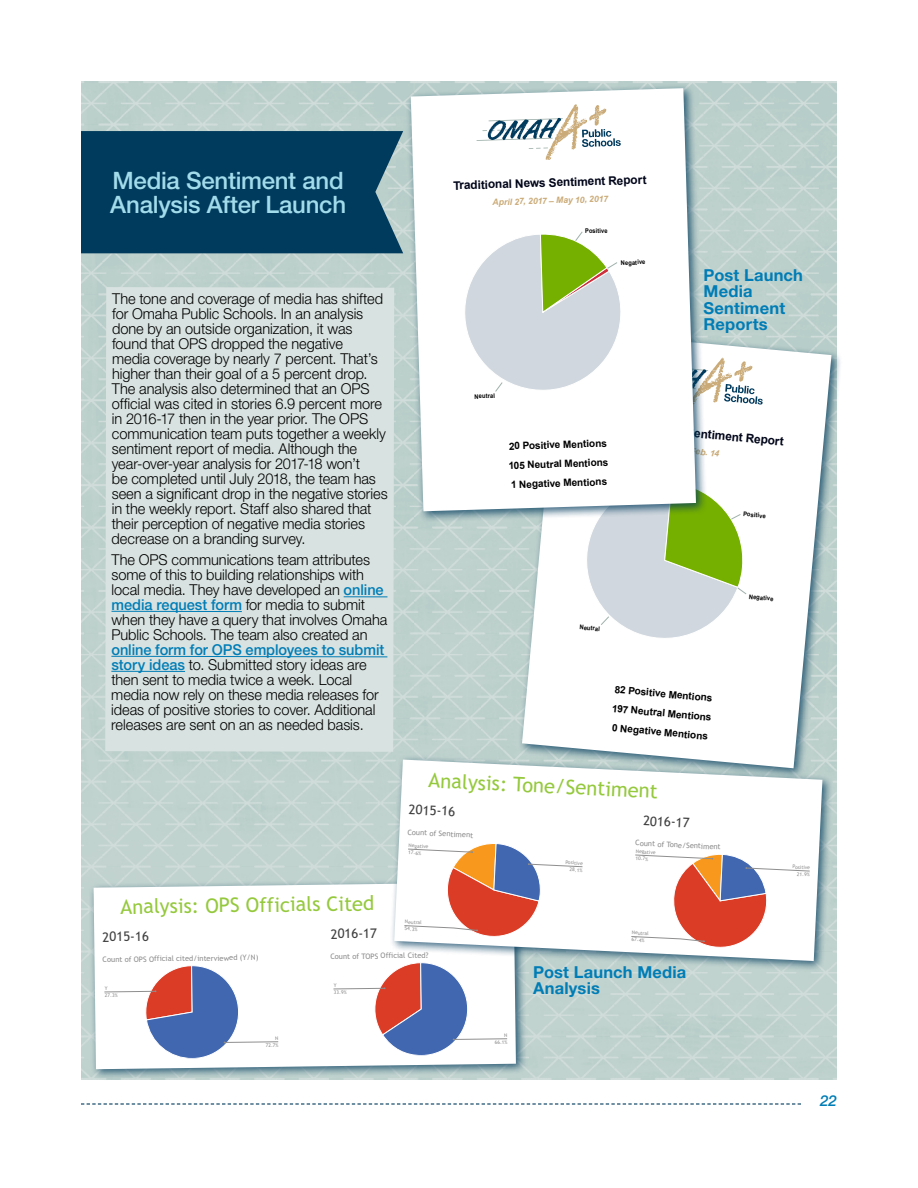
<style>
.page{position:relative;width:918px;height:1188px;background:#fff}
.page>*{position:absolute;margin:0;border:0;box-sizing:border-box;transform-origin:0 0}
.t1{font:500 24px/24px "Helvetica Neue LT Std";letter-spacing:-.01em;color:#a2dceb}
.t2{font:20.1px "Trebuchet MS";color:#95c93d}
.t3{font:700 16.5px/16.5px "Helvetica Neue LT Std";letter-spacing:.01em;color:#007db6}
.t4{font:300 15px/15px "Helvetica Neue LT Std";letter-spacing:-.005em;color:#000}
.t5{font:italic 500 15px "Helvetica Neue LT Std";color:#007db6}
.t6{font:13.2px "Trebuchet MS";color:#414141}
.t7{font:700 11.85px "Arial";color:#000519}
.t8{font:700 10.05px/19.2px "Arial";color:#000;text-align:justify}
.t9{font:italic 700 8.7px "Arial";color:#caaa77}
.t10{font:7.5px "Trebuchet MS";color:#8f8e8e}
.t11{font:700 6.45px "Arial";color:#000;scale:.9 1}
.t12{font:5.1px/6.9px "Trebuchet MS";color:#8f8e8e}
.s1{font-weight:500;color:#007db6}
</style>
<div class="page">
<img style="left:81px;top:81px;width:756px;height:999px">
<svg style="left:81px;top:1103px;width:720px;height:2px"></svg>
<div style="left:81px;top:131px;width:322px;height:122px;background:#003a5d"></div>
<div style="left:105px;top:287px;width:289px;height:465px;background:#d8e2e0"></div>
<hr style="left:344px;top:596px;width:43px;height:1px;background:#007db6">
<hr style="left:112px;top:611px;width:130px;height:1px;background:#007db6">
<svg style="left:111px;top:656px;width:277px;height:2px"></svg>
<hr style="left:111px;top:671px;width:74px;height:1px;background:#007db6">
<div style="left:89px;top:878px;width:438px;height:203px;background:#003a5d;opacity:.75"></div>
<svg style="left:94px;top:882px;width:422px;height:187px"></svg>
<svg style="left:104px;top:965px;width:175px;height:94px"></svg>
<svg style="left:333px;top:962px;width:175px;height:94px"></svg>
<div style="left:517px;top:325px;width:326px;height:454px;background:#003a5d;opacity:.75"></div>
<svg style="left:522px;top:330px;width:309px;height:425px"></svg>
<svg style="left:577px;top:479px;width:170px;height:169px"></svg>
<div style="left:389px;top:755px;width:445px;height:217px;background:#003a5d;opacity:.75"></div>
<svg style="left:394px;top:760px;width:428px;height:201px"></svg>
<svg style="left:404px;top:843px;width:179px;height:98px"></svg>
<svg style="left:631px;top:854px;width:179px;height:97px"></svg>
<div style="left:406px;top:83px;width:301px;height:439px;background:#003a5d;opacity:.75"></div>
<svg style="left:411px;top:88px;width:285px;height:423px"></svg>
<hr style="left:476px;top:138px;width:77px;height:3px;background:#9fb1ac">
<svg style="left:482px;top:104px;width:139px;height:56px"></svg>
<svg style="left:453px;top:231px;width:310px;height:179px"></svg>
<h1 class="t1" style="left:110px;top:168px;width:237px">Media Sentiment and<br>Analysis After Launch</h1>
<p class="t4" style="left:112px;top:291px;width:278px">The tone and coverage of media has shifted for Omaha Public Schools. In an analysis done by an outside organization, it was found that OPS dropped the negative<br>media coverage by nearly 7 percent. That’s higher than their goal of a 5 percent drop.<br>The analysis also determined that an OPS official was cited in stories 6.9 percent more in 2016-17 then in the year prior. The OPS communication team puts together a weekly sentiment report of media. Although the year-over-year analysis for 2017-18 won’t<br>be completed until July 2018, the team has seen a significant drop in the negative stories in the weekly report. Staff also shared that their perception of negative media stories decrease on a branding survey.</p>
<p class="t4" style="left:111px;top:552px;width:277px">The OPS communications team attributes some of this to building relationships with local media. They have developed an <span class="s1">online media request form</span> for media to submit when they have a query that involves Omaha Public Schools. The team also created an</p>
<p class="t4" style="left:111px;top:642px;width:275px"><span class="s1">online form for OPS employees to submit story ideas</span> to. Submitted story ideas are then sent to media twice a week. Local media now rely on these media releases for ideas of positive stories to cover. Additional releases are sent on an as needed basis.</p>
<p class="t7" style="left:453px;top:178px;width:195px;rotate:-2deg">Traditional News Sentiment Report</p>
<p class="t9" style="left:492px;top:197px;width:117px;rotate:-2deg">April 27, 2017 – May 10, 2017</p>
<p class="t11" style="left:585px;top:227px;width:26px;rotate:-2deg">Positive</p>
<p class="t11" style="left:621px;top:258px;width:29px;rotate:-2deg">Negative</p>
<p class="t11" style="left:474px;top:392px;width:24px;rotate:-2deg">Neutral</p>
<p class="t3" style="left:704px;top:266px;width:101px">Post Launch<br>Media<br>Sentiment<br>Reports</p>
<p class="t7" style="left:592px;top:416px;width:195px;rotate:5deg">Traditional News Sentiment Report</p>
<p class="t8" style="left:508px;top:437px;width:101px;rotate:-2deg">20 Positive Mentions 105 Neutral Mentions 1 Negative Mentions</p>
<p class="t11" style="left:744px;top:510px;width:26px;rotate:5deg">Positive</p>
<p class="t11" style="left:580px;top:623px;width:24px;rotate:5deg">Neutral</p>
<p class="t8" style="left:615px;top:680px;width:101px;rotate:5deg">82 Positive Mentions 197 Neutral Mentions 0 Negative Mentions</p>
<h2 class="t2" style="left:429px;top:768px;width:231px;rotate:3deg">Analysis: Tone/Sentiment</h2>
<p class="t6" style="left:409px;top:801px;width:48px;rotate:3deg">2015-16</p>
<p class="t6" style="left:644px;top:813px;width:48px;rotate:3deg">2016-17</p>
<p class="t10" style="left:408px;top:827px;width:67px;rotate:3deg">Count of Sentiment</p>
<p class="t12" style="left:409px;top:842px;width:21px;rotate:3deg">Negative</p>
<p class="t10" style="left:636px;top:838px;width:87px;rotate:3deg">Count of Tone/Sentiment</p>
<p class="t12" style="left:409px;top:849px;width:14px;rotate:3deg">17.6%</p>
<p class="t12" style="left:636px;top:848px;width:21px;rotate:3deg">Negative<br>10.7%</p>
<p class="t12" style="left:566px;top:859px;width:19px;text-align:right;rotate:3deg">Positive<br>28.1%</p>
<p class="t11" style="left:749px;top:592px;width:29px;rotate:5deg">Negative</p>
<p class="t12" style="left:793px;top:863px;width:19px;text-align:right;rotate:3deg">Positive<br>21.9%</p>
<h2 class="t2" style="left:120px;top:895px;width:255px;rotate:-1deg">Analysis: OPS Officials Cited</h2>
<p class="t6" style="left:102px;top:929px;width:48px;rotate:-1deg">2015-16</p>
<p class="t6" style="left:331px;top:926px;width:48px;rotate:-1deg">2016-17</p>
<p class="t10" style="left:103px;top:955px;width:157px;rotate:-1deg">Count of OPS Official cited/interviewed (Y/N)</p>
<p class="t10" style="left:330px;top:952px;width:100px;rotate:-1deg">Count of TOPS Official Cited?</p>
<p class="t12" style="left:105px;top:985px;width:14px;rotate:-1deg">Y<br>27.3%</p>
<p class="t12" style="left:266px;top:1035px;width:14px;text-align:right;rotate:-1deg">N<br>72.7%</p>
<p class="t12" style="left:405px;top:918px;width:18px;rotate:3deg">Neutral<br>54.3%</p>
<p class="t12" style="left:334px;top:982px;width:14px;rotate:-1deg">Y<br>33.9%</p>
<p class="t12" style="left:495px;top:1032px;width:14px;text-align:right;rotate:-1deg">N<br>66.1%</p>
<p class="t12" style="left:632px;top:929px;width:18px;rotate:3deg">Neutral<br>67.4%</p>
<p class="t3" style="left:533px;top:963px;width:155px">Post Launch Media<br>Analysis</p>
<p class="t5" style="left:820px;top:1092px;width:18px">22</p>
</div>
